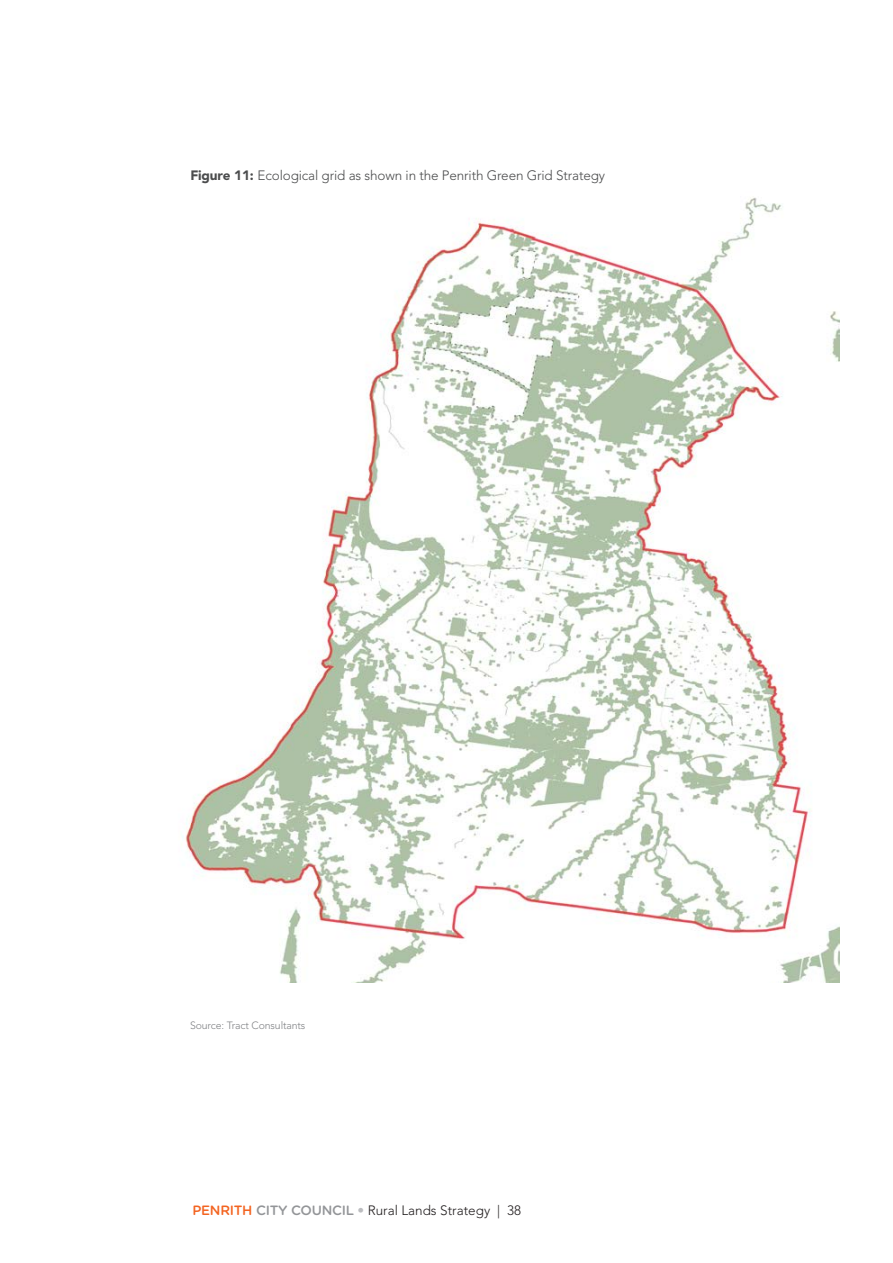
<style>
.page{position:relative;width:893px;height:1263px;background:#fff}
.page>*{position:absolute;margin:0;border:0;box-sizing:border-box;transform-origin:0 0}
.KEY{font:300 13.5px "Avenir LT Std";letter-spacing:-.01em;color:#4b4c4d}
.t1{font:300 13.5px "Avenir LT Std";color:#231f20}
.KEY-2{font:300 10.5px "Avenir LT Std";letter-spacing:-.01em;color:#808285}
.s1{font-weight:900}
.s2{font-family:"Gotham Rounded";font-weight:500;color:#f36421}
.s3{font-family:"Gotham Rounded";font-weight:500;color:#939598}
.s4{color:#bcbdc0}
</style>
<div class="page">
<img style="left:182px;top:197px;width:657px;height:786px">
<p class="KEY" style="left:190px;top:168px;width:416px"><span class="s1">Figure 11:</span> Ecological grid as shown in the Penrith Green Grid Strategy</p>
<p class="KEY-2" style="left:190px;top:1019px;width:117px">Source: Tract Consultants</p>
<p class="t1" style="left:192px;top:1203px;width:330px"><span class="s2">PENRITH</span> <span class="s3">CITY COUNCIL</span> <span class="s4">•</span> Rural Lands Strategy | 38</p>
</div>
